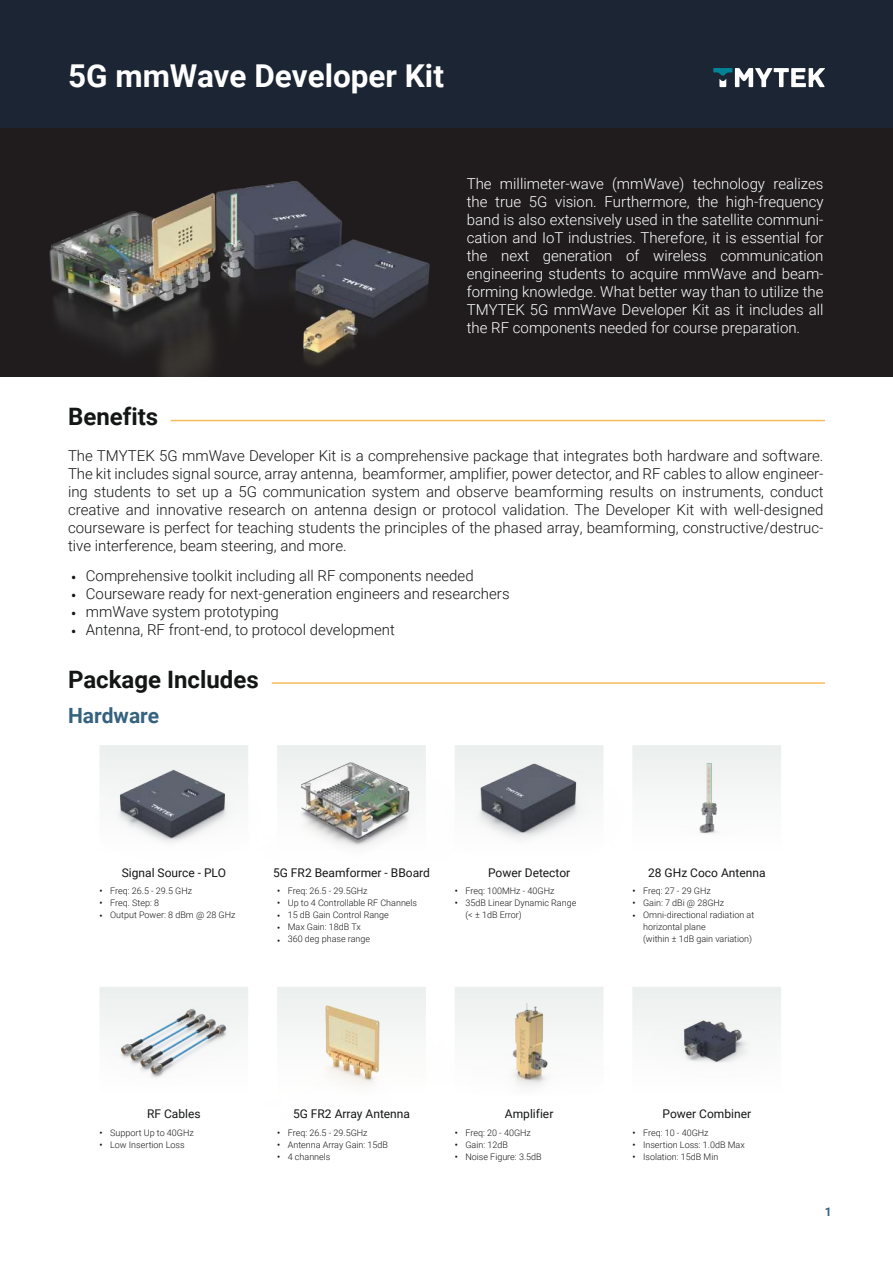
<style>
.page{position:relative;width:893px;height:1263px;background:#fff}
.page>*{position:absolute;margin:0;border:0;box-sizing:border-box;transform-origin:0 0}
.t1{font:700 31.5px "Roboto";color:#fff}
.t2{font:700 24px "Roboto";color:#141615}
.t3{font:700 21px "Roboto";color:#35627f}
.t4{font:300 15px/18px "Roboto";color:#141615;text-align:justify}
.t5{font:300 15px/18px "Roboto";color:#fff;text-align:justify}
.t6{font:500 15px/17.9px "Roboto";color:#141615;text-align:justify}
.t7{font:12px "Roboto";color:#141615}
.t8{font:700 12px "Roboto";color:#35627f}
.t9{font:300 9px/12px "Roboto";color:#141615}
.t10{font:500 9px/12.5px "Roboto";color:#141615;text-align:justify}
</style>
<div class="page">
<div style="left:0;top:124px;width:893px;height:252px;background:#201c1d"></div>
<div style="left:0;top:0;width:893px;height:128px;background:#1c2533"></div>
<svg style="left:713px;top:68px;width:112px;height:19px"></svg>
<img style="left:99px;top:745px;width:142px;height:98px">
<img style="left:462px;top:745px;width:141px;height:95px">
<img style="left:632px;top:745px;width:149px;height:89px">
<img style="left:490px;top:987px;width:95px;height:100px">
<img style="left:585px;top:987px;width:196px;height:76px">
<img style="left:99px;top:987px;width:114px;height:92px">
<img style="left:9px;top:181px;width:453px;height:196px">
<img style="left:213px;top:987px;width:277px;height:98px">
<img style="left:241px;top:745px;width:221px;height:102px">
<hr style="left:171px;top:420px;width:654px;height:1px;background:#f8bb59">
<hr style="left:272px;top:682px;width:553px;height:2px;background:#f8bb59">
<h1 class="t1" style="left:68px;top:62px;width:377px">5G mmWave Developer Kit</h1>
<h2 class="t2" style="left:68px;top:406px;width:92px">Benefits</h2>
<p class="t5" style="left:467px;top:176px;width:358px">The millimeter-wave (mmWave) technology realizes the true 5G vision. Furthermore, the high-frequency band is also extensively used in the satellite communi&shy;cation and IoT industries. Therefore, it is essential for the next generation of wireless communication engineering students to acquire mmWave and beam&shy;forming knowledge. What better way than to utilize the TMYTEK 5G mmWave Developer Kit as it includes all the RF components needed for course preparation.</p>
<p class="t4" style="left:68px;top:448px;width:757px">The TMYTEK 5G mmWave Developer Kit is a comprehensive package that integrates both hardware and software.<br>The kit includes signal source, array antenna, beamformer, amplifier, power detector, and RF cables to allow engineer&shy;ing students to set up a 5G communication system and observe beamforming results on instruments, conduct creative and innovative research on antenna design or protocol validation. The Developer Kit with well-designed courseware is perfect for teaching students the principles of the phased array, beamforming, constructive/destruc&shy;tive interference, beam steering, and more.</p>
<p class="t6" style="left:71px;top:569px;width:7px">ï ï ï ï</p>
<p class="t4" style="left:86px;top:568px;width:425px;text-align:left">Comprehensive toolkit including all RF components needed Courseware ready for next-generation engineers and researchers mmWave system prototyping<br>Antenna, RF front-end, to protocol development</p>
<h2 class="t2" style="left:68px;top:669px;width:192px">Package Includes</h2>
<h3 class="t3" style="left:68px;top:706px;width:93px">Hardware</h3>
<p class="t7" style="left:122px;top:867px;width:106px">Signal Source - PLO</p>
<p class="t7" style="left:273px;top:867px;width:158px">5G FR2 Beamformer - BBoard</p>
<p class="t7" style="left:488px;top:867px;width:84px">Power Detector</p>
<p class="t7" style="left:648px;top:867px;width:119px">28 GHz Coco Antenna</p>
<p class="t9" style="left:110px;top:886px;width:127px">Freq: 26.5 - 29.5 GHz<br>Freq. Step: 8<br>Output Power: 8 dBm @ 28 GHz</p>
<p class="t10" style="left:99px;top:885px;width:5px">ï ï ï</p>
<p class="t9" style="left:288px;top:886px;width:131px">Freq: 26.5 - 29.5GHz<br>Up to 4 Controllable RF Channels<br>15 dB Gain Control Range<br>Max Gain: 18dB Tx<br>360 deg phase range</p>
<p class="t10" style="left:277px;top:885px;width:5px">ï ï ï ï ï</p>
<p class="t9" style="left:465px;top:886px;width:112px">Freq: 100MHz - 40GHz<br>35dB Linear Dynamic Range (&lt; ± 1dB Error)</p>
<p class="t10" style="left:455px;top:885px;width:5px">ï ï</p>
<p class="t9" style="left:643px;top:886px;width:113px">Freq: 27 - 29 GHz<br>Gain: 7 dBi @ 28GHz<br>Omni-directional radiation at horizontal plane<br>(within ± 1dB gain variation)</p>
<p class="t10" style="left:632px;top:885px;width:5px">ï ï ï</p>
<p class="t7" style="left:147px;top:1108px;width:55px">RF Cables</p>
<p class="t7" style="left:293px;top:1108px;width:119px">5G FR2 Array Antenna</p>
<p class="t7" style="left:505px;top:1108px;width:50px">Amplifier</p>
<p class="t7" style="left:662px;top:1108px;width:90px">Power Combiner</p>
<p class="t10" style="left:99px;top:1126px;width:5px">ï ï</p>
<p class="t9" style="left:288px;top:1127px;width:102px">Freq: 26.5 - 29.5GHz<br>Antenna Array Gain: 15dB<br>4 channels</p>
<p class="t9" style="left:110px;top:1127px;width:85px">Support Up to 40GHz<br>Low Insertion Loss</p>
<p class="t10" style="left:277px;top:1126px;width:5px">ï ï ï</p>
<p class="t9" style="left:465px;top:1127px;width:78px">Freq: 20 - 40GHz<br>Gain: 12dB<br>Noise Figure: 3.5dB</p>
<p class="t10" style="left:455px;top:1126px;width:5px">ï ï ï</p>
<p class="t9" style="left:643px;top:1127px;width:103px">Freq: 10 - 40GHz<br>Insertion Loss: 1.0dB Max<br>Isolation: 15dB Min</p>
<p class="t10" style="left:632px;top:1126px;width:5px">ï ï ï</p>
<p class="t8" style="left:825px;top:1207px;width:8px">1</p>
</div>
